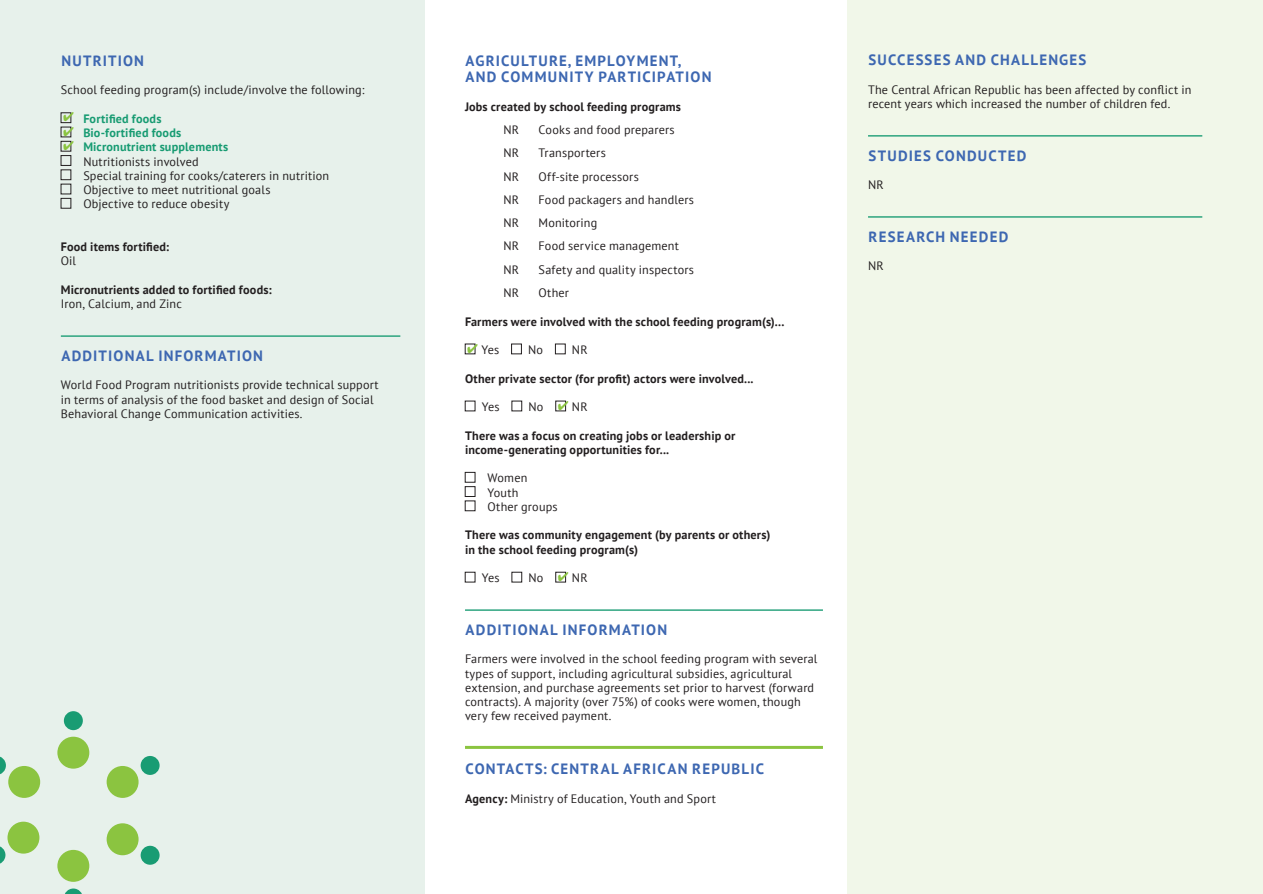
<style>
.page{position:relative;width:1263px;height:894px;background:#fff}
.page>*{position:absolute;margin:0;border:0;box-sizing:border-box;transform-origin:0 0}
.t1{font:700 14.85px/16.5px "PT Sans";letter-spacing:.08em;color:#3d67b1}
.t2{font:12.15px/14.2px "PT Sans";letter-spacing:.015em;color:#231f20}
.t3{font:700 12.15px/14.2px "PT Sans";letter-spacing:.015em;color:#231f20}
.t4{font:700 12.15px "PT Sans";letter-spacing:.015em;color:#179b72}
.s1{color:#8bc440}
.s2{font-weight:700;color:#179b72}
.s3{font-weight:700}
</style>
<div class="page">
<div style="left:0;top:0;width:424px;height:893px;background:#e7f1eb"></div>
<div style="left:847px;top:0;width:416px;height:893px;background:#f1f7e9"></div>
<hr style="left:61px;top:335px;width:339px;height:1px;background:#179b72">
<div style="left:61px;top:113px;width:10px;height:10px;border:1px solid #231f20"></div>
<div style="left:61px;top:141px;width:10px;height:10px;border:1px solid #231f20"></div>
<div style="left:61px;top:155px;width:10px;height:10px;border:1px solid #231f20"></div>
<div style="left:61px;top:170px;width:10px;height:10px;border:1px solid #231f20"></div>
<div style="left:61px;top:198px;width:10px;height:10px;border:1px solid #231f20"></div>
<hr style="left:868px;top:135px;width:334px;height:1px;background:#179b72">
<hr style="left:868px;top:216px;width:334px;height:1px;background:#179b72">
<hr style="left:465px;top:609px;width:358px;height:1px;background:#179b72">
<hr style="left:465px;top:745px;width:358px;height:3px;background:#8bc440">
<div style="left:511px;top:344px;width:10px;height:10px;border:1px solid #231f20"></div>
<div style="left:555px;top:344px;width:10px;height:10px;border:1px solid #231f20"></div>
<div style="left:512px;top:401px;width:10px;height:10px;border:1px solid #231f20"></div>
<div style="left:555px;top:401px;width:11px;height:10px;border:1px solid #231f20"></div>
<div style="left:465px;top:472px;width:10px;height:10px;border:1px solid #231f20"></div>
<div style="left:465px;top:486px;width:10px;height:10px;border:1px solid #231f20"></div>
<div style="left:512px;top:572px;width:10px;height:10px;border:1px solid #231f20"></div>
<div style="left:555px;top:572px;width:11px;height:10px;border:1px solid #231f20"></div>
<div style="left:8px;top:765px;width:32px;height:32px;background:#8bc440;border-radius:50%"></div>
<div style="left:57px;top:736px;width:32px;height:32px;background:#8bc440;border-radius:50%"></div>
<div style="left:107px;top:765px;width:32px;height:32px;background:#8bc440;border-radius:50%"></div>
<div style="left:107px;top:823px;width:32px;height:31px;background:#8bc440;border-radius:50%"></div>
<div style="left:57px;top:849px;width:32px;height:32px;background:#8bc440;border-radius:50%"></div>
<div style="left:8px;top:821px;width:31px;height:32px;background:#8bc440;border-radius:50%"></div>
<div style="left:141px;top:755px;width:19px;height:19px;background:#199c73;border-radius:50%"></div>
<div style="left:141px;top:845px;width:19px;height:19px;background:#199c73;border-radius:50%"></div>
<svg style="left:65px;top:888px;width:17px;height:5px"></svg>
<svg style="left:0;top:846px;width:5px;height:18px"></svg>
<svg style="left:0;top:756px;width:6px;height:18px"></svg>
<div style="left:64px;top:711px;width:19px;height:18px;background:#199c73;border-radius:50%"></div>
<p class="t1" style="left:61px;top:52px;width:84px">NUTRITION</p>
<p class="t2" style="left:61px;top:83px;width:305px">School feeding program(s) include/involve the following:</p>
<p class="t4" style="left:63px;top:110px;width:100px"><span class="s1">✔</span> Fortified foods</p>
<p class="t4" style="left:63px;top:125px;width:120px"><span class="s1">✔</span> Bio-fortified foods</p>
<p class="t2" style="left:83px;top:140px;width:247px;text-indent:-20px"><span class="s1">✔</span> <span class="s2">Micronutrient supplements<br></span>Nutritionists involved<br>Special training for cooks/caterers in nutrition Objective to meet nutritional goals<br>Objective to reduce obesity</p>
<p class="t3" style="left:61px;top:239px;width:110px">Food items fortified:</p>
<p class="t2" style="left:61px;top:254px;width:17px">Oil</p>
<p class="t3" style="left:61px;top:282px;width:212px">Micronutrients added to fortified foods:</p>
<p class="t2" style="left:61px;top:296px;width:122px">Iron, Calcium, and Zinc</p>
<p class="t1" style="left:61px;top:347px;width:203px">ADDITIONAL INFORMATION</p>
<p class="t2" style="left:61px;top:377px;width:319px">World Food Program nutritionists provide technical support in terms of analysis of the food basket and design of Social<br>Behavioral Change Communication activities.</p>
<p class="t1" style="left:465px;top:52px;width:247px">AGRICULTURE, EMPLOYMENT,<br>AND COMMUNITY PARTICIPATION</p>
<p class="t3" style="left:465px;top:99px;width:217px">Jobs created by school feeding programs</p>
<p class="t2" style="left:503px;top:122px;width:17px">NR</p>
<p class="t2" style="left:538px;top:122px;width:138px">Cooks and food preparers</p>
<p class="t2" style="left:503px;top:146px;width:17px">NR</p>
<p class="t2" style="left:538px;top:146px;width:69px">Transporters</p>
<p class="t2" style="left:503px;top:169px;width:17px">NR</p>
<p class="t2" style="left:538px;top:169px;width:102px">Off-site processors</p>
<p class="t2" style="left:503px;top:192px;width:17px">NR</p>
<p class="t2" style="left:538px;top:192px;width:157px">Food packagers and handlers</p>
<p class="t2" style="left:503px;top:215px;width:17px">NR</p>
<p class="t2" style="left:538px;top:215px;width:60px">Monitoring</p>
<p class="t2" style="left:503px;top:239px;width:17px">NR</p>
<p class="t2" style="left:538px;top:239px;width:142px">Food service management</p>
<p class="t2" style="left:503px;top:262px;width:17px">NR</p>
<p class="t2" style="left:538px;top:262px;width:157px">Safety and quality inspectors</p>
<p class="t2" style="left:503px;top:285px;width:17px">NR</p>
<p class="t2" style="left:538px;top:285px;width:32px">Other</p>
<p class="t3" style="left:465px;top:314px;width:321px">Farmers were involved with the school feeding program(s)...</p>
<p class="t2" style="left:467px;top:342px;width:33px"><span class="s1">✔</span> Yes</p>
<p class="t2" style="left:528px;top:342px;width:16px">No</p>
<p class="t2" style="left:572px;top:342px;width:17px">NR</p>
<p class="t3" style="left:465px;top:371px;width:290px">Other private sector (for profit) actors were involved...</p>
<p class="t2" style="left:482px;top:399px;width:19px">Yes</p>
<p class="t2" style="left:528px;top:399px;width:61px">No <span class="s1">✔</span> NR</p>
<p class="t3" style="left:465px;top:428px;width:272px">There was a focus on creating jobs or leadership or income-generating opportunities for...</p>
<p class="t2" style="left:487px;top:470px;width:72px">Women<br>Youth<br>Other groups</p>
<p class="t3" style="left:465px;top:527px;width:307px">There was community engagement (by parents or others) in the school feeding program(s)</p>
<p class="t2" style="left:482px;top:570px;width:19px">Yes</p>
<p class="t2" style="left:528px;top:570px;width:61px">No <span class="s1">✔</span> NR</p>
<p class="t1" style="left:465px;top:620px;width:203px">ADDITIONAL INFORMATION</p>
<p class="t2" style="left:465px;top:651px;width:354px">Farmers were involved in the school feeding program with several types of support, including agricultural subsidies, agricultural extension, and purchase agreements set prior to harvest (forward contracts). A majority (over 75%) of cooks were women, though very few received payment.</p>
<p class="t1" style="left:465px;top:760px;width:300px">CONTACTS: CENTRAL AFRICAN REPUBLIC</p>
<p class="t2" style="left:465px;top:791px;width:252px"><span class="s3">Agency:</span> Ministry of Education, Youth and Sport</p>
<p class="t1" style="left:868px;top:51px;width:219px">SUCCESSES AND CHALLENGES</p>
<p class="t2" style="left:868px;top:82px;width:325px">The Central African Republic has been affected by conflict in recent years which increased the number of children fed.</p>
<p class="t1" style="left:868px;top:147px;width:159px">STUDIES CONDUCTED</p>
<p class="t2" style="left:868px;top:177px;width:17px">NR</p>
<p class="t1" style="left:868px;top:228px;width:141px">RESEARCH NEEDED</p>
<p class="t2" style="left:868px;top:258px;width:17px">NR</p>
</div>
